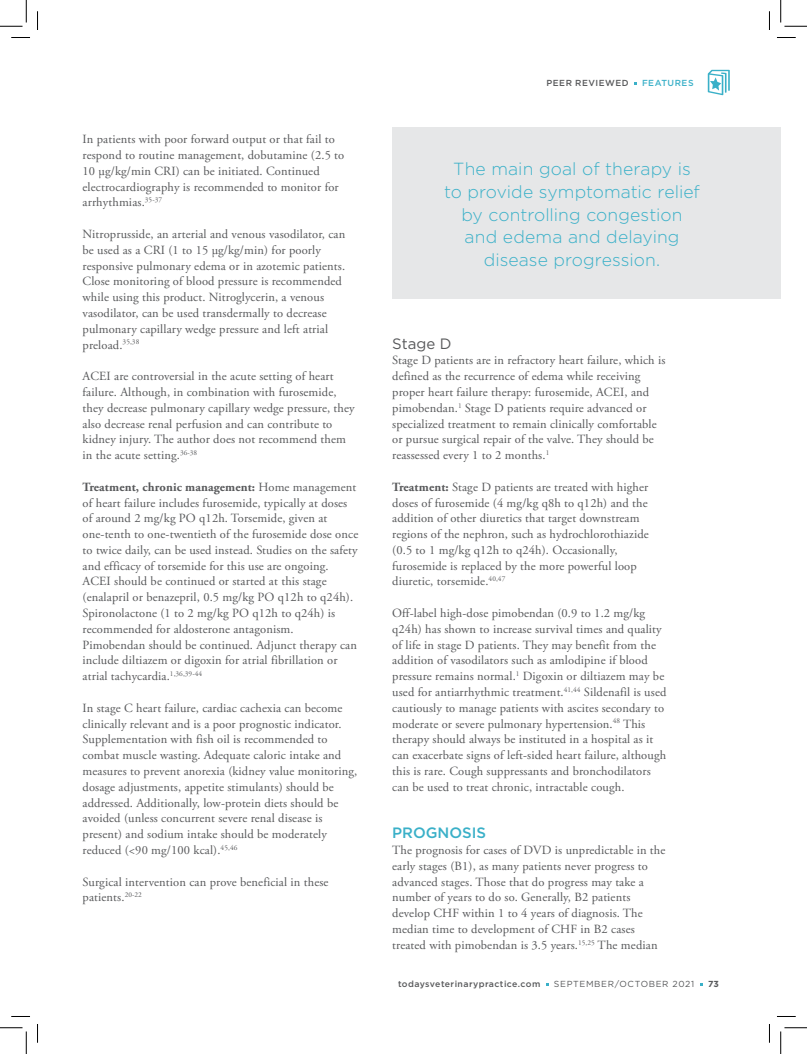
<style>
.page{position:relative;width:807px;height:1054px;background:#fff}
.page>*{position:absolute;margin:0;border:0;box-sizing:border-box;transform-origin:0 0}
.t1{font:300 17.5px/22.5px "Gotham";letter-spacing:.005em;color:#3ab0c8;text-align:center}
.t2{font:500 15px "Gotham";color:#3ab0c8}
.t3{font:15px "Gotham";color:#58595b}
.t4{font:12.5px/15.8px "Adobe Garamond Pro";letter-spacing:.01em;color:#58595b}
.t5{font:500 8.75px "Gotham";letter-spacing:.05em;color:#58595b}
.t6{font:8.75px "Gotham";letter-spacing:.075em;color:#58595b}
.t7{font:500 8.75px "Gotham";letter-spacing:.06em;color:#3ab0c8}
.t8{font:700 8.75px "Gotham";color:#58595b}
.s1{font-weight:700}
</style>
<div class="page">
<svg style="left:707px;top:70px;width:22px;height:25px"></svg>
<div style="left:392px;top:128px;width:388px;height:171px;background:#e6e7e8"></div>
<svg style="left:11px;top:37px;width:19px;height:1px"></svg>
<svg style="left:777px;top:37px;width:18px;height:1px"></svg>
<svg style="left:11px;top:1016px;width:19px;height:1px"></svg>
<svg style="left:777px;top:1016px;width:18px;height:1px"></svg>
<svg style="left:37px;top:11px;width:1px;height:19px"></svg>
<svg style="left:37px;top:1024px;width:1px;height:18px"></svg>
<svg style="left:769px;top:11px;width:1px;height:19px"></svg>
<svg style="left:769px;top:1024px;width:1px;height:18px"></svg>
<svg style="left:0;top:0;width:27px;height:27px"></svg>
<svg style="left:0;top:1027px;width:27px;height:27px"></svg>
<svg style="left:780px;top:0;width:26px;height:27px"></svg>
<svg style="left:780px;top:1027px;width:26px;height:27px"></svg>
<p class="t4" style="left:82px;top:133px;width:263px">In patients with poor forward output or that fail to respond to routine management, dobutamine (2.5 to 10 µg/kg/min CRI) can be initiated. Continued electrocardiography is recommended to monitor for arrhythmias.<sup>35-37</sup></p>
<p class="t4" style="left:82px;top:227px;width:264px">Nitroprusside, an arterial and venous vasodilator, can be used as a CRI (1 to 15 µg/kg/min) for poorly responsive pulmonary edema or in azotemic patients.<br>Close monitoring of blood pressure is recommended while using this product. Nitroglycerin, a venous vasodilator, can be used transdermally to decrease pulmonary capillary wedge pressure and left atrial preload.<sup>35,38</sup></p>
<p class="t4" style="left:82px;top:369px;width:273px">ACEI are controversial in the acute setting of heart failure. Although, in combination with furosemide, they decrease pulmonary capillary wedge pressure, they also decrease renal perfusion and can contribute to kidney injury. The author does not recommend them in the acute setting.<sup>36-38</sup></p>
<p class="t4" style="left:82px;top:480px;width:277px"><span class="s1">Treatment, chronic management:</span> Home management of heart failure includes furosemide, typically at doses of around 2 mg/kg PO q12h. Torsemide, given at one-tenth to one-twentieth of the furosemide dose once to twice daily, can be used instead. Studies on the safety and efficacy of torsemide for this use are ongoing.<br>ACEI should be continued or started at this stage (enalapril or benazepril, 0.5 mg/kg PO q12h to q24h).<br>Spironolactone (1 to 2 mg/kg PO q12h to q24h) is recommended for aldosterone antagonism.<br>Pimobendan should be continued. Adjunct therapy can include diltiazem or digoxin for atrial fibrillation or atrial tachycardia.<sup>1,36,39-44</sup></p>
<p class="t4" style="left:82px;top:701px;width:276px">In stage C heart failure, cardiac cachexia can become clinically relevant and is a poor prognostic indicator.<br>Supplementation with fish oil is recommended to combat muscle wasting. Adequate caloric intake and measures to prevent anorexia (kidney value monitoring, dosage adjustments, appetite stimulants) should be addressed. Additionally, low-protein diets should be avoided (unless concurrent severe renal disease is present) and sodium intake should be moderately reduced (&lt;90 mg/100 kcal).<sup>45,46</sup></p>
<p class="t4" style="left:82px;top:875px;width:247px">Surgical intervention can prove beneficial in these patients.<sup>20-22</sup></p>
<p class="t5" style="left:546px;top:79px;width:84px">PEER REVIEWED</p>
<p class="t7" style="left:641px;top:79px;width:53px">FEATURES</p>
<h1 class="t1" style="left:444px;top:159px;width:257px">The main goal of therapy is to provide symptomatic relief by controlling congestion and edema and delaying disease progression.</h1>
<p class="t3" style="left:392px;top:337px;width:61px">Stage D</p>
<p class="t4" style="left:392px;top:354px;width:274px">Stage D patients are in refractory heart failure, which is defined as the recurrence of edema while receiving proper heart failure therapy: furosemide, ACEI, and pimobendan.<sup>1</sup> Stage D patients require advanced or specialized treatment to remain clinically comfortable or pursue surgical repair of the valve. They should be reassessed every 1 to 2 months.<sup>1</sup></p>
<p class="t4" style="left:392px;top:480px;width:258px"><span class="s1">Treatment:</span> Stage D patients are treated with higher doses of furosemide (4 mg/kg q8h to q12h) and the addition of other diuretics that target downstream regions of the nephron, such as hydrochlorothiazide (0.5 to 1 mg/kg q12h to q24h). Occasionally, furosemide is replaced by the more powerful loop diuretic, torsemide.<sup>40,47</sup></p>
<p class="t4" style="left:392px;top:606px;width:275px">Off-label high-dose pimobendan (0.9 to 1.2 mg/kg q24h) has shown to increase survival times and quality of life in stage D patients. They may benefit from the addition of vasodilators such as amlodipine if blood pressure remains normal.<sup>1</sup> Digoxin or diltiazem may be used for antiarrhythmic treatment.<sup>41,44</sup> Sildenafil is used cautiously to manage patients with ascites secondary to moderate or severe pulmonary hypertension.<sup>48</sup> This therapy should always be instituted in a hospital as it can exacerbate signs of left-sided heart failure, although this is rare. Cough suppressants and bronchodilators can be used to treat chronic, intractable cough.</p>
<p class="t2" style="left:392px;top:826px;width:95px">PROGNOSIS</p>
<p class="t4" style="left:392px;top:843px;width:274px">The prognosis for cases of DVD is unpredictable in the early stages (B1), as many patients never progress to advanced stages. Those that do progress may take a number of years to do so. Generally, B2 patients develop CHF within 1 to 4 years of diagnosis. The median time to development of CHF in B2 cases treated with pimobendan is 3.5 years.<sup>15,25</sup> The median</p>
<p class="t5" style="left:398px;top:980px;width:144px">todaysveterinarypractice.com</p>
<p class="t6" style="left:553px;top:980px;width:142px">SEPTEMBER/OCTOBER 2021</p>
<p class="t8" style="left:707px;top:980px;width:12px">73</p>
</div>
